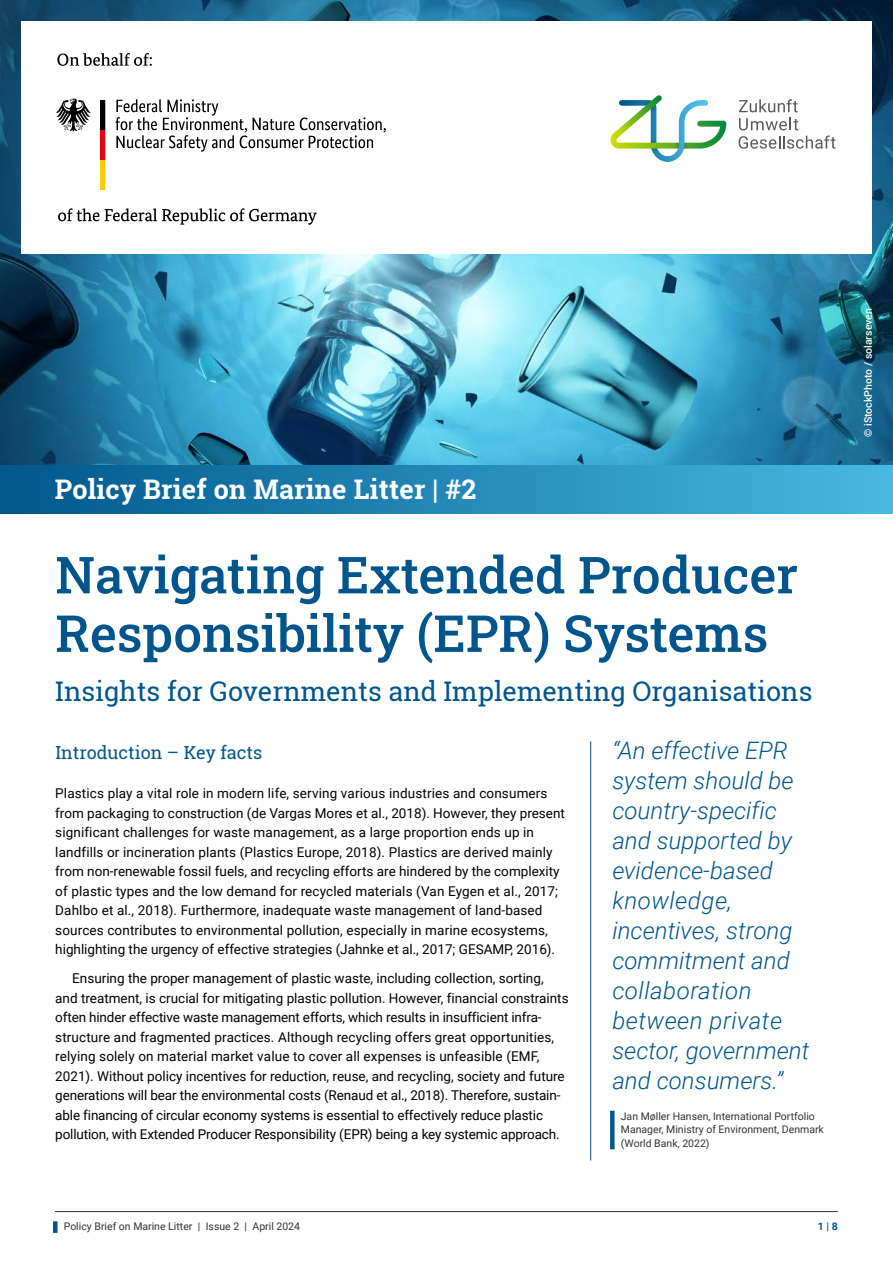
<style>
.page{position:relative;width:893px;height:1263px;background:#fff}
.page>*{position:absolute;margin:0;border:0;box-sizing:border-box;transform-origin:0 0}
.t1{font:500 51px/58.5px "Roboto Slab";color:#00568c}
.t2{font:27px "Roboto Slab";color:#00568c}
.t3{font:700 27px "Roboto Slab";letter-spacing:.01em;color:#fff}
.t4{font:italic 300 24px/30px "Roboto";color:#00568c}
.t5{font:18px "Roboto Slab";color:#00568c}
.t6{font:13.5px/19.5px "Roboto";color:#000}
.t7{font:10.5px/13.5px "Roboto";color:#333}
.t8{font:500 10.5px "Roboto";color:#fff}
.t9{font:700 10.5px "Roboto";color:#00568c}
</style>
<div class="page">
<img style="left:0;top:0;width:893px;height:465px">
<div style="left:0;top:465px;width:893px;height:48px;background:linear-gradient(to right,#01578d,#47b9e3)"></div>
<div style="left:610px;top:1111px;width:5px;height:38px;background:#00568c"></div>
<hr style="left:590px;top:742px;width:1px;height:418px;background:#00568c">
<div style="left:21px;top:21px;width:851px;height:233px;background:#fff"></div>
<svg style="left:115px;top:99px;width:271px;height:53px"></svg>
<svg style="left:57px;top:53px;width:95px;height:13px"></svg>
<svg style="left:58px;top:208px;width:41px;height:13px"></svg>
<svg style="left:105px;top:208px;width:212px;height:17px"></svg>
<svg style="left:56px;top:99px;width:35px;height:32px"></svg>
<svg style="left:100px;top:100px;width:5px;height:90px"></svg>
<svg style="left:610px;top:95px;width:116px;height:67px"></svg>
<svg style="left:738px;top:99px;width:97px;height:50px"></svg>
<div style="left:53px;top:1221px;width:5px;height:12px;background:#00568c"></div>
<hr style="left:55px;top:1211px;width:783px;height:1px;background:#333">
<p class="t3" style="left:55px;top:471px;width:423px">Policy Brief on Marine Litter | #2</p>
<p class="t1" style="left:55px;top:544px;width:744px">Navigating Extended Producer<br>Responsibility (EPR) Systems</p>
<p class="t2" style="left:55px;top:672px;width:759px">Insights for Governments and Implementing Organisations</p>
<h1 class="t5" style="left:55px;top:740px;width:208px">Introduction – Key facts</h1>
<p class="t6" style="left:55px;top:783px;width:511px">Plastics play a vital role in modern life, serving various industries and consumers from packaging to construction (de Vargas Mores et al., 2018). However, they present significant challenges for waste management, as a large proportion ends up in landfills or incineration plants (Plastics Europe, 2018). Plastics are derived mainly from non-renewable fossil fuels, and recycling efforts are hindered by the complexity of plastic types and the low demand for recycled materials (Van Eygen et al., 2017; Dahlbo et al., 2018). Furthermore, inadequate waste management of land-based sources contributes to environmental pollution, especially in marine ecosystems, highlighting the urgency of effective strategies (Jahnke et al., 2017; GESAMP, 2016).</p>
<p class="t6" style="left:55px;top:968px;width:515px;text-indent:17px">Ensuring the proper management of plastic waste, including collection, sorting, and treatment, is crucial for mitigating plastic pollution. However, financial constraints often hinder effective waste management efforts, which results in insufficient infra&shy;structure and fragmented practices. Although recycling offers great opportunities, relying solely on material market value to cover all expenses is unfeasible (EMF, 2021). Without policy incentives for reduction, reuse, and recycling, society and future generations will bear the environmental costs (Renaud et al., 2018). Therefore, sustain&shy;able financing of circular economy systems is essential to effectively reduce plastic pollution, with Extended Producer Responsibility (EPR) being a key systemic approach.</p>
<p class="t4" style="left:612px;top:735px;width:199px">“An effective EPR system should be country-specific and supported by evidence-based knowledge, incentives, strong commitment and collaboration between private sector, government and consumers.”</p>
<p class="t7" style="left:621px;top:1109px;width:205px">Jan Møller Hansen, International Portfolio<br>Manager, Ministry of Environment, Denmark (World Bank, 2022)</p>
<p class="t8" style="left:861px;top:437px;width:130px;rotate:-90deg">© iStockPhoto / solarseven</p>
<p class="t7" style="left:64px;top:1219px;width:238px">Policy Brief on Marine Litter | Issue 2 | April 2024</p>
<p class="t9" style="left:818px;top:1219px;width:21px">1 | 8</p>
</div>
